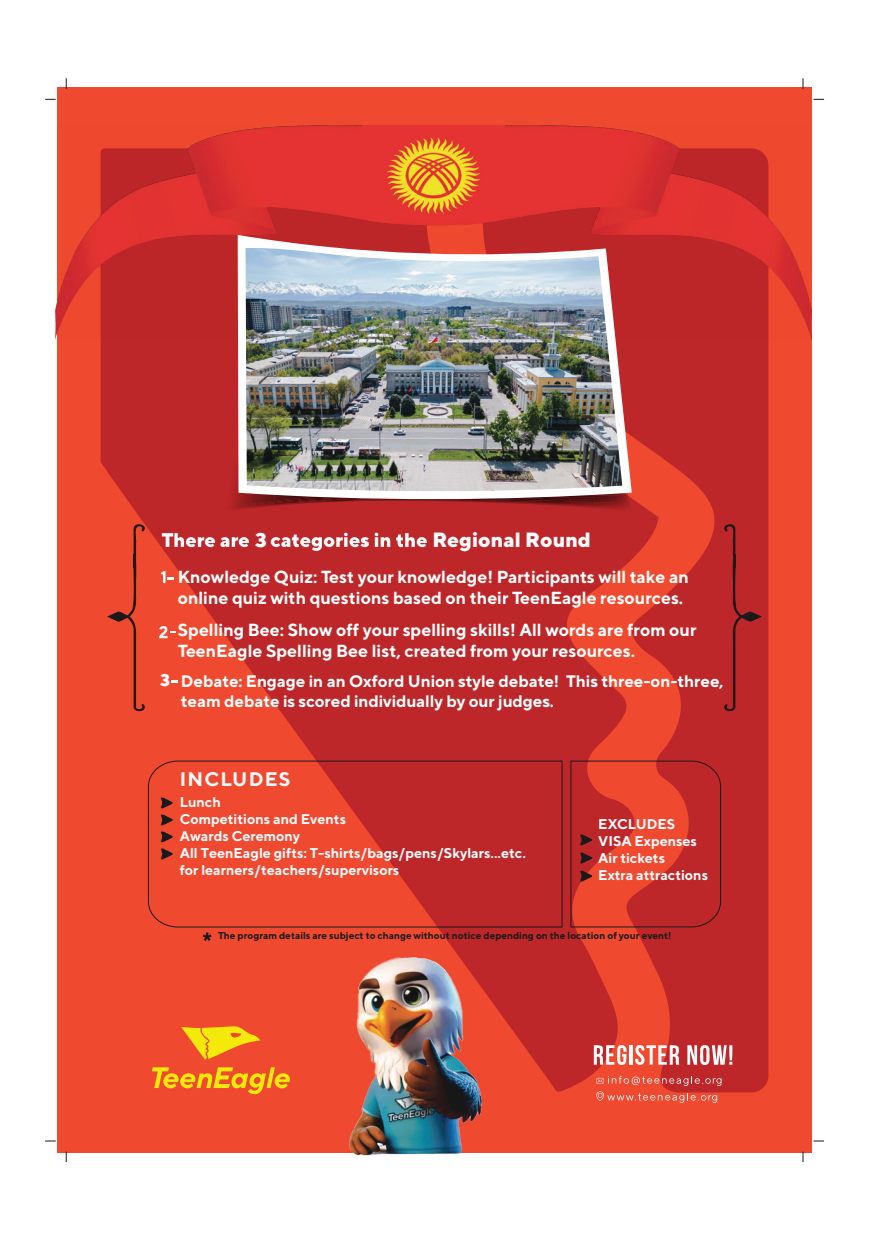
<style>
.page{position:relative;width:869px;height:1241px;background:#fff}
.page>*{position:absolute;margin:0;border:0;box-sizing:border-box;transform-origin:0 0}
.t1{font:800 20.56px "TT Norms";color:#fbfafc}
.t2{font:800 19.78px "TT Norms";color:#fff}
.t3{font:700 19.51px "TT Norms";color:#fbfafc}
.t4{font:700 17.41px/20.9px "TT Norms";color:#fff}
.t5{font:800 16.8px "TT Norms";color:#fff}
.t6{font:700 16.62px/19.9px "TT Norms Pro";color:#fff}
.t7{font:700 14.09px/17px "TT Norms";color:#fbfafc}
.t8{font:700 9.97px "TT Norms";color:#1b1a1b}
</style>
<div class="page">
<div style="left:58px;top:87px;width:753px;height:1065px;background:#ef4a2f"></div>
<svg style="left:658px;top:340px;width:111px;height:752px;background:#c32b29"></svg>
<svg style="left:100px;top:340px;width:558px;height:752px;fill:#bd2729"></svg>
<svg style="left:182px;top:1025px;width:78px;height:34px"></svg>
<svg style="left:152px;top:1067px;width:141px;height:28px"></svg>
<svg style="left:591px;top:1041px;width:141px;height:62px"></svg>
<svg style="left:147px;top:760px;width:415px;height:167px"></svg>
<svg style="left:570px;top:760px;width:151px;height:167px"></svg>
<svg style="left:203px;top:932px;width:8px;height:8px"></svg>
<svg style="left:226px;top:340px;width:406px;height:172px;background:#b22426"></svg>
<svg style="left:237px;top:340px;width:394px;height:161px;background:#c89494"></svg>
<img style="left:348px;top:936px;width:134px;height:219px">
<svg style="left:161px;top:571px;width:13px;height:12px"></svg>
<svg style="left:171px;top:680px;width:6px;height:2px"></svg>
<svg style="left:107px;top:522px;width:41px;height:190px"></svg>
<svg style="left:720px;top:522px;width:41px;height:190px;background:#af2527"></svg>
<svg style="left:162px;top:533px;width:88px;height:17px"></svg>
<svg style="left:267px;top:531px;width:161px;height:21px;background:#ce6264"></svg>
<svg style="left:158px;top:622px;width:17px;height:16px"></svg>
<img style="left:55px;top:125px;width:756px;height:215px">
<img style="left:245px;top:248px;width:377px;height:245px">
<p class="t5" style="left:160px;top:669px;width:11px">3</p>
<p class="t1" style="left:432px;top:526px;width:160px">Regional Round</p>
<p class="t2" style="left:255px;top:527px;width:13px">3</p>
<p class="t4" style="left:178px;top:566px;width:512px">Knowledge Quiz: Test your knowledge! Participants will take an online quiz with questions based on their TeenEagle resources.</p>
<p class="t4" style="left:178px;top:619px;width:520px">Spelling Bee: Show off your spelling skills! All words are from our<br>TeenEagle Spelling Bee list, created from your resources.</p>
<p class="t6" style="left:181px;top:670px;width:544px">Debate: Engage in an Oxford Union style debate! This three-on-three, team debate is scored individually by our judges.</p>
<p class="t3" style="left:180px;top:766px;width:112px">INCLUDES</p>
<p class="t7" style="left:180px;top:793px;width:347px">Lunch<br>Competitions and Events<br>Awards Ceremony<br>All TeenEagle gifts: T-shirts/bags/pens/Skylars...etc. for learners/teachers/supervisors</p>
<p class="t7" style="left:598px;top:815px;width:111px">EXCLUDES<br>VISA Expenses<br>Air tickets<br>Extra attractions</p>
<p class="t8" style="left:218px;top:929px;width:454px">The program details are subject to change without notice depending on the location of your event!</p>
</div>
